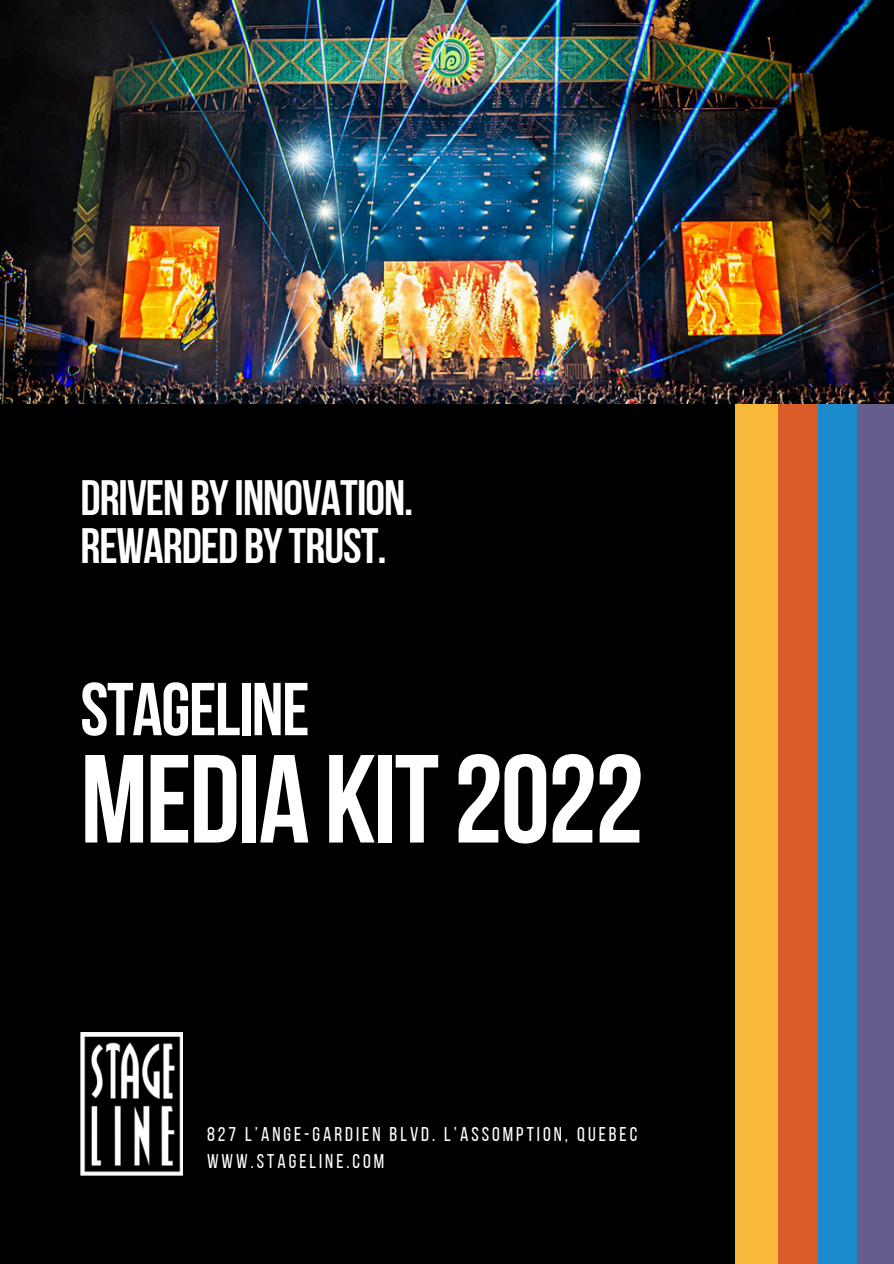
<style>
.page{position:relative;width:894px;height:1264px;background:#fff}
.page>*{position:absolute;margin:0;border:0;box-sizing:border-box;transform-origin:0 0}
.t1{font:700 124.95px "Bebas Neue";letter-spacing:-.02em;color:#fff}
.t2{font:74.7px "Bebas Neue Cyrillic";letter-spacing:-.02em;color:#fff}
.t3{font:49.5px/48.4px "Bebas Neue Cyrillic";letter-spacing:-.02em;color:#fff}
.t4{font:19.8px/27px "Bebas Neue";letter-spacing:.15em;color:#fff}
</style>
<div class="page">
<img style="left:0;top:0;width:893px;height:404px">
<div style="left:0;top:404px;width:735px;height:859px;background:#000"></div>
<div style="left:756px;top:404px;width:81px;height:859px;background:#da5c28"></div>
<img style="left:80px;top:1032px;width:103px;height:143px">
<div style="left:735px;top:404px;width:43px;height:859px;background:#f8b83a"></div>
<div style="left:818px;top:404px;width:39px;height:859px;background:#1c8ccf"></div>
<div style="left:857px;top:404px;width:36px;height:859px;background:#655d8c"></div>
<h3 class="t3" style="left:80px;top:473px;width:334px">DRIVEN BY INNOVATION.<br>REWARDED BY TRUST.</h3>
<h2 class="t2" style="left:80px;top:668px;width:230px">STAGELINE</h2>
<h1 class="t1" style="left:80px;top:730px;width:565px">MEDIA KIT 2022</h1>
<p class="t4" style="left:207px;top:1120px;width:431px">827 L’ANGE-GARDIEN BLVD. L’ASSOMPTION, QUEBEC<br>WWW.STAGELINE.COM</p>
</div>
